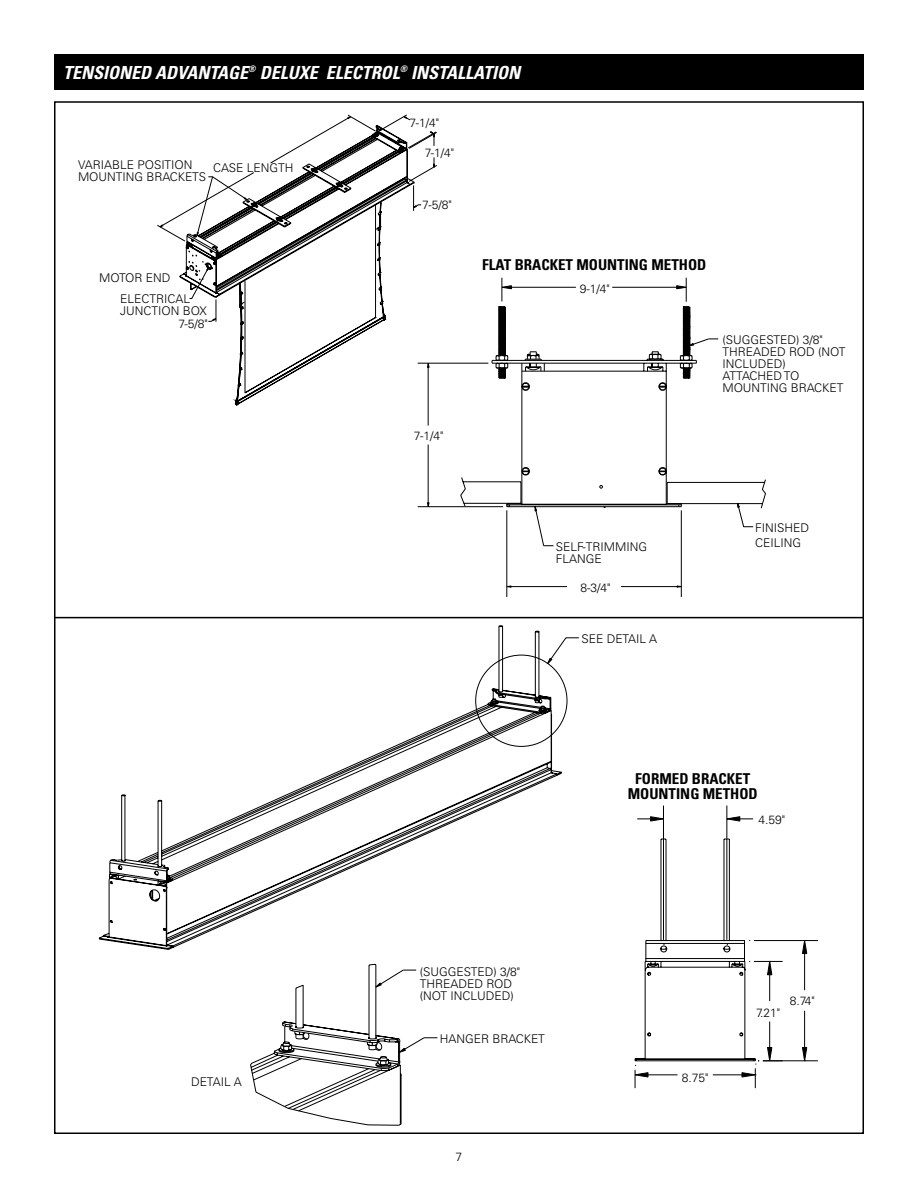
<style>
.page{position:relative;width:918px;height:1188px;background:#fff}
.page>*{position:absolute;margin:0;border:0;box-sizing:border-box;transform-origin:0 0}
.t1{font:italic 700 condensed 18px "Univers";color:#fff}
.t2{font:700 condensed 15px "Univers";color:#000}
.t3{font:300 12px/12px "Univers";color:#000}
</style>
<div class="page">
<div style="left:54px;top:54px;width:810px;height:36px;background:#000"></div>
<svg style="left:233px;top:322px;width:204px;height:83px"></svg>
<svg style="left:157px;top:114px;width:280px;height:208px"></svg>
<svg style="left:460px;top:362px;width:306px;height:166px"></svg>
<svg style="left:491px;top:338px;width:228px;height:170px"></svg>
<svg style="left:506px;top:489px;width:190px;height:108px"></svg>
<svg style="left:506px;top:585px;width:6px;height:3px"></svg>
<svg style="left:676px;top:585px;width:10px;height:3px"></svg>
<hr style="left:418px;top:363px;width:70px;height:1px;background:#000">
<hr style="left:418px;top:506px;width:85px;height:1px;background:#000">
<hr style="left:428px;top:367px;width:1px;height:59px;background:#000">
<hr style="left:428px;top:445px;width:1px;height:58px;background:#000">
<svg style="left:427px;top:360px;width:3px;height:8px"></svg>
<svg style="left:427px;top:502px;width:3px;height:6px"></svg>
<svg style="left:488px;top:278px;width:209px;height:211px"></svg>
<hr style="left:54px;top:617px;width:810px;height:1px;background:#000">
<svg style="left:756px;top:940px;width:62px;height:136px"></svg>
<svg style="left:114px;top:654px;width:642px;height:472px"></svg>
<h1 class="t1" style="left:63px;top:62px;width:459px">TENSIONED ADVANTAGE<sup>®</sup> DELUXE ELECTROL<sup>®</sup> INSTALLATION</h1>
<p class="t3" style="left:410px;top:117px;width:31px">7-1/4"</p>
<p class="t3" style="left:78px;top:159px;width:116px">VARIABLE POSITION</p>
<p class="t3" style="left:213px;top:162px;width:82px">CASE LENGTH</p>
<p class="t3" style="left:78px;top:171px;width:130px">MOUNTING BRACKETS</p>
<p class="t3" style="left:120px;top:267px;width:72px;line-height:21.1px;text-indent:-21px">MOTOR END<br>ELECTRICAL</p>
<p class="t3" style="left:120px;top:305px;width:88px">JUNCTION BOX</p>
<p class="t3" style="left:178px;top:317px;width:31px">7-5/8"</p>
<p class="t3" style="left:191px;top:1076px;width:52px">DETAIL A</p>
<p class="t3" style="left:425px;top:147px;width:31px">7-1/4"</p>
<p class="t3" style="left:422px;top:199px;width:31px">7-5/8"</p>
<p class="t3" style="left:414px;top:430px;width:31px">7-1/4"</p>
<p class="t2" style="left:482px;top:255px;width:42px">FLAT BRAC</p>
<p class="t2" style="left:550px;top:255px;width:49px">KET MOUNTING</p>
<p class="t2" style="left:651px;top:255px;width:47px">METHOD</p>
<p class="t3" style="left:580px;top:283px;width:32px">9-1/4"</p>
<p class="t3" style="left:723px;top:334px;width:125px">(SUGGESTED) 3/8"<br>THREADED ROD (NOT<br>INCLUDED)<br>ATTACHED TO<br>MOUNTING BRACKET</p>
<p class="t3" style="left:556px;top:541px;width:93px">SELF-TRIMMING<br>FLANGE</p>
<p class="t3" style="left:580px;top:581px;width:32px">8-3/4"</p>
<p class="t3" style="left:581px;top:633px;width:77px">SEE DETAIL A</p>
<p class="t3" style="left:755px;top:521px;width:55px;line-height:14.4px">FINISHED<br>CEILING</p>
<p class="t2" style="left:635px;top:770px;width:10px">FORMED</p>
<p class="t2" style="left:692px;top:770px;width:10px">BRAC</p>
<p class="t2" style="left:727px;top:770px;width:17px">KET</p>
<p class="t2" style="left:628px;top:785px;width:22px">MOUNTING</p>
<p class="t2" style="left:703px;top:785px;width:47px">METHOD</p>
<p class="t3" style="left:759px;top:813px;width:28px">4.59"</p>
<p class="t3" style="left:420px;top:966px;width:102px">(SUGGESTED) 3/8"<br>THREADED ROD (NOT INCLUDED)</p>
<p class="t3" style="left:440px;top:1032px;width:107px">HANGER BRACKET</p>
<p class="t3" style="left:456px;top:1151px;width:8px">7</p>
<p class="t3" style="left:682px;top:1071px;width:28px">8.75"</p>
<p class="t3" style="left:756px;top:1007px;width:26px">7.21"</p>
<p class="t3" style="left:790px;top:995px;width:27px">8.74"</p>
</div>
